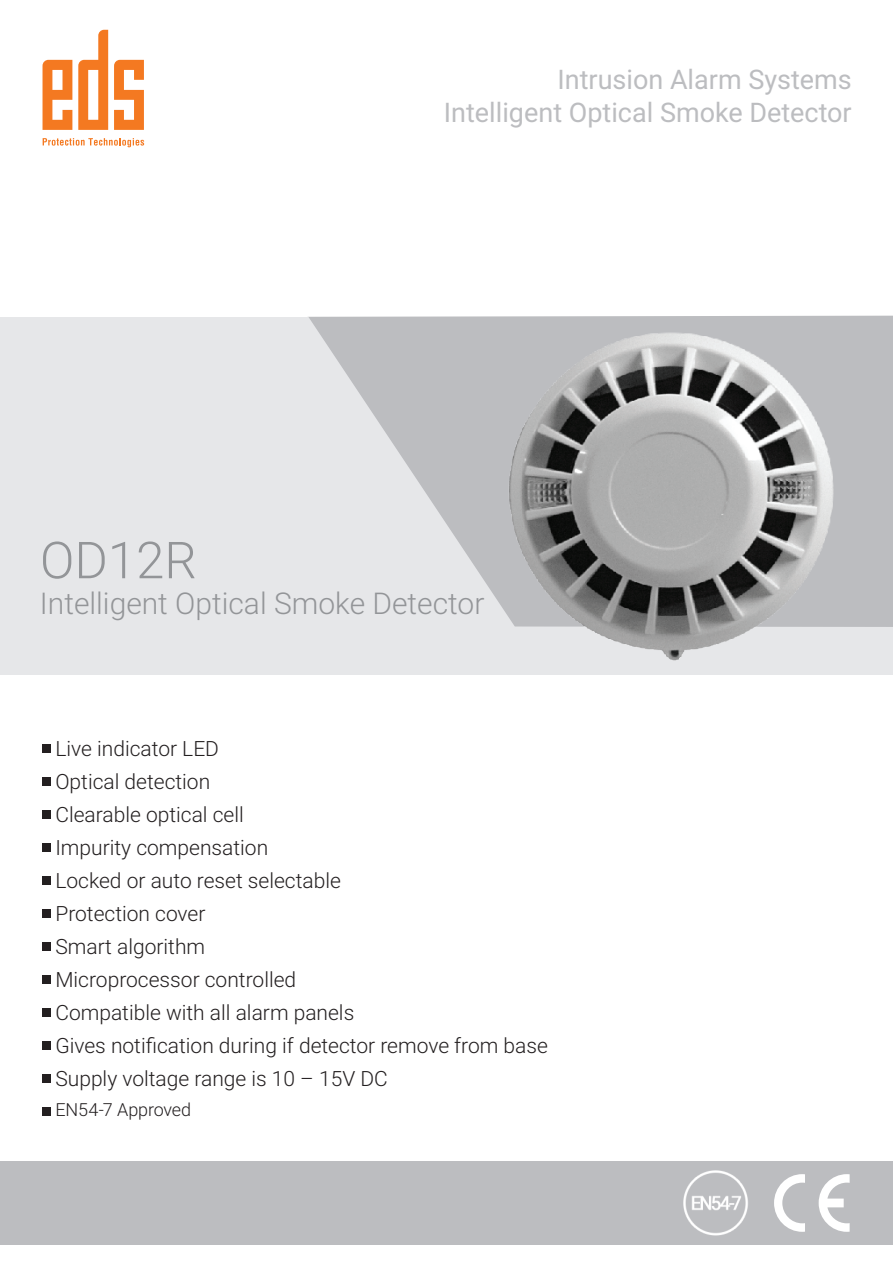
<style>
.page{position:relative;width:893px;height:1263px;background:#fff}
.page>*{position:absolute;margin:0;border:0;box-sizing:border-box;transform-origin:0 0}
.t1{font:300 51px "Roboto";color:#939598}
.t2{font:300 30px "Roboto";color:#939598}
.t3{font:27px/32.4px "Roboto";color:#bcbdc0;text-align:right}
.t4{font:300 21px/33px "Roboto";color:#231f20}
.t5{font:300 18px "Roboto";letter-spacing:-.005em;color:#231f20}
</style>
<div class="page">
<div style="left:43px;top:744px;width:8px;height:9px;background:#231f20"></div>
<div style="left:43px;top:777px;width:8px;height:9px;background:#231f20"></div>
<div style="left:43px;top:810px;width:8px;height:9px;background:#231f20"></div>
<div style="left:43px;top:843px;width:8px;height:9px;background:#231f20"></div>
<div style="left:43px;top:876px;width:8px;height:9px;background:#231f20"></div>
<div style="left:43px;top:909px;width:8px;height:9px;background:#231f20"></div>
<div style="left:43px;top:942px;width:8px;height:9px;background:#231f20"></div>
<div style="left:43px;top:975px;width:8px;height:9px;background:#231f20"></div>
<div style="left:43px;top:1008px;width:8px;height:9px;background:#231f20"></div>
<div style="left:43px;top:1041px;width:8px;height:9px;background:#231f20"></div>
<div style="left:43px;top:1074px;width:8px;height:9px;background:#231f20"></div>
<div style="left:43px;top:1107px;width:8px;height:9px;background:#231f20"></div>
<div style="left:0;top:1161px;width:893px;height:84px;background:#bcbdc0"></div>
<div style="left:1px;top:317px;width:892px;height:326px;background:#e6e7e9"></div>
<svg style="left:308px;top:316px;width:585px;height:311px"></svg>
<div style="left:0;top:640px;width:893px;height:35px;background:#e6e7e9"></div>
<svg style="left:774px;top:1174px;width:31px;height:58px"></svg>
<svg style="left:819px;top:1174px;width:31px;height:58px"></svg>
<svg style="left:114px;top:60px;width:30px;height:70px"></svg>
<svg style="left:43px;top:60px;width:29px;height:70px"></svg>
<svg style="left:78px;top:30px;width:30px;height:100px"></svg>
<svg style="left:43px;top:138px;width:101px;height:9px"></svg>
<img style="left:459px;top:315px;width:392px;height:346px">
<img style="left:683px;top:1170px;width:65px;height:66px">
<p class="t3" style="left:444px;top:62px;width:409px">Intrusion Alarm Systems<br>Intelligent Optical Smoke Detector</p>
<h1 class="t1" style="left:40px;top:524px;width:158px">OD12R</h1>
<h2 class="t2" style="left:40px;top:582px;width:446px">Intelligent Optical Smoke Detector</h2>
<p class="t4" style="left:55px;top:731px;width:494px">Live indicator LED<br>Optical detection<br>Clearable optical cell<br>Impurity compensation<br>Locked or auto reset selectable<br>Protection cover<br>Smart algorithm<br>Microprocessor controlled<br>Compatible with all alarm panels<br>Gives notification during if detector remove from base<br>Supply voltage range is 10 – 15V DC</p>
<p class="t5" style="left:55px;top:1097px;width:137px">EN54-7 Approved</p>
</div>
